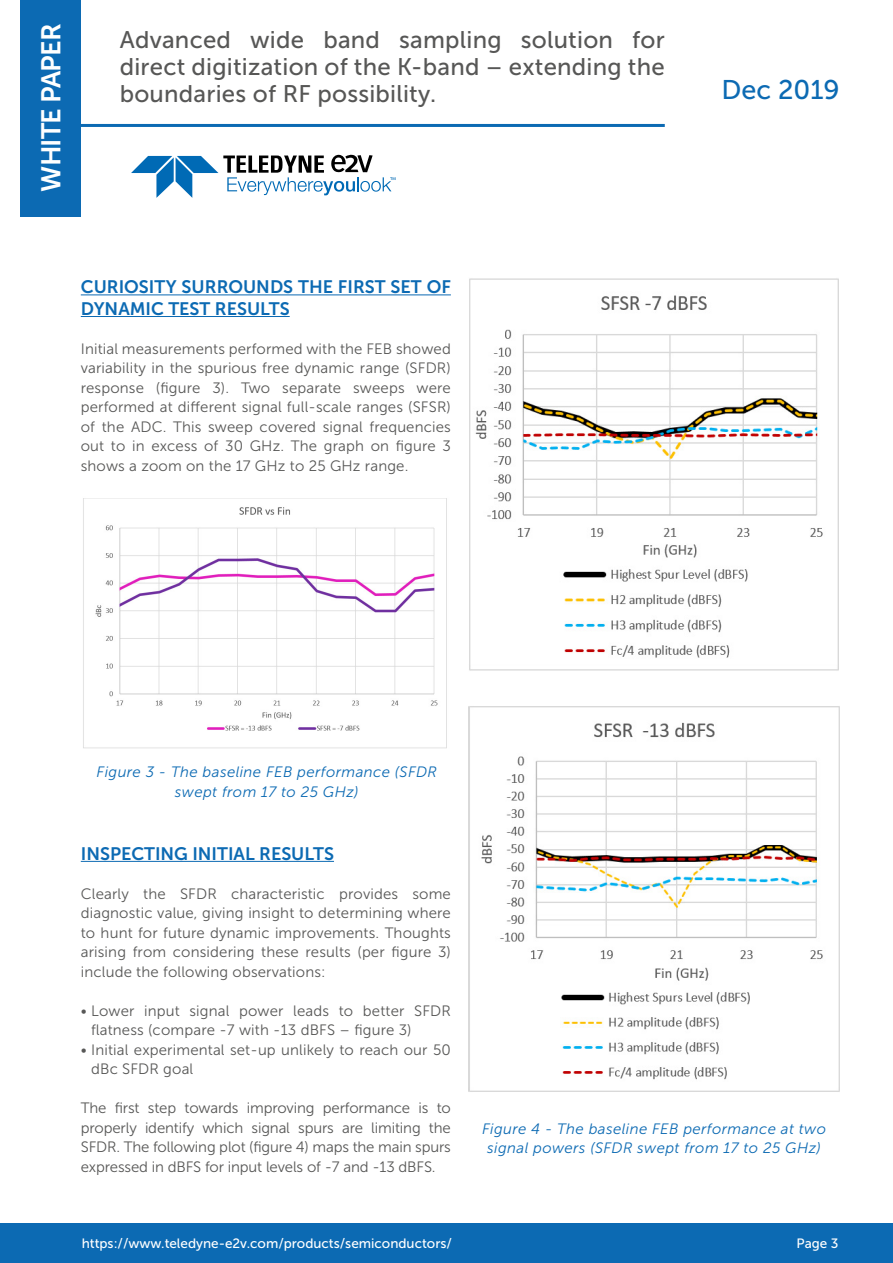
<style>
.page{position:relative;width:893px;height:1263px;background:#fff}
.page>*{position:absolute;margin:0;border:0;box-sizing:border-box;transform-origin:0 0}
.t1{font:27px "Museo Sans 700";letter-spacing:-.03em;color:#fff}
.t2{font:27px "Museo Sans 500";color:#0c6ab3}
.t3{font:24px/27px "Museo Sans 500";letter-spacing:.01em;color:#575756;text-align:justify}
.t4{font:18px/21.6px "Museo Sans 700";color:#0c6ab3}
.t5{font:15px/19.5px "Museo Sans 300";letter-spacing:.01em;color:#575756;text-align:justify}
.t6{font:italic 15px/19.5px "Museo Sans 300";letter-spacing:.025em;color:#0c6ab3;text-align:center}
.t7{font:13.5px "Museo Sans 500";color:#fff}
</style>
<div class="page">
<div style="left:0;top:1223px;width:893px;height:40px;background:#0c6ab3"></div>
<svg style="left:131px;top:155px;width:264px;height:43px"></svg>
<div style="left:20px;top:0;width:61px;height:217px;background:#0c6ab3"></div>
<hr style="left:81px;top:124px;width:584px;height:3px;background:#0c6ab3">
<hr style="left:81px;top:294px;width:370px;height:1px;background:#0c6ab3">
<hr style="left:81px;top:316px;width:209px;height:1px;background:#0c6ab3">
<hr style="left:81px;top:861px;width:253px;height:1px;background:#0c6ab3">
<img style="left:83px;top:498px;width:364px;height:251px">
<img style="left:469px;top:278px;width:370px;height:393px">
<img style="left:469px;top:706px;width:370px;height:386px">
<h1 class="t1" style="left:36px;top:192px;width:170px;rotate:-90deg">WHITE PAPER</h1>
<h2 class="t3" style="left:120px;top:27px;width:547px">Advanced wide band sampling solution for direct digitization of the K-band – extending the boundaries of RF possibility.</h2>
<p class="t4" style="left:81px;top:276px;width:372px">CURIOSITY SURROUNDS THE FIRST SET OF<br>DYNAMIC TEST RESULTS</p>
<p class="t5" style="left:81px;top:339px;width:372px">Initial measurements performed with the FEB showed variability in the spurious free dynamic range (SFDR) response (figure 3). Two separate sweeps were performed at different signal full-scale ranges (SFSR) of the ADC. This sweep covered signal frequencies out to in excess of 30 GHz. The graph on figure 3 shows a zoom on the 17 GHz to 25 GHz range.</p>
<h1 class="t2" style="left:721px;top:75px;width:120px">Dec 2019</h1>
<p class="t6" style="left:97px;top:763px;width:342px">Figure 3 - The baseline FEB performance (SFDR swept from 17 to 25 GHz)</p>
<p class="t4" style="left:81px;top:842px;width:255px">INSPECTING INITIAL RESULTS</p>
<p class="t5" style="left:81px;top:884px;width:372px">Clearly the SFDR characteristic provides some diagnostic value, giving insight to determining where to hunt for future dynamic improvements. Thoughts arising from considering these results (per figure 3) include the following observations:</p>
<p class="t5" style="left:91px;top:1001px;width:361px;text-indent:-10px">• Lower input signal power leads to better SFDR flatness (compare -7 with -13 dBFS – figure 3)</p>
<p class="t5" style="left:91px;top:1040px;width:361px;text-indent:-10px">• Initial experimental set-up unlikely to reach our 50 dBc SFDR goal</p>
<p class="t5" style="left:81px;top:1098px;width:372px">The first step towards improving performance is to properly identify which signal spurs are limiting the SFDR. The following plot (figure 4) maps the main spurs expressed in dBFS for input levels of -7 and -13 dBFS.</p>
<p class="t6" style="left:482px;top:1119px;width:345px">Figure 4 - The baseline FEB performance at two signal powers (SFDR swept from 17 to 25 GHz)</p>
<p class="t7" style="left:82px;top:1235px;width:372px">https://www.teledyne-e2v.com/products/semiconductors/</p>
<p class="t7" style="left:797px;top:1235px;width:43px">Page 3</p>
</div>
